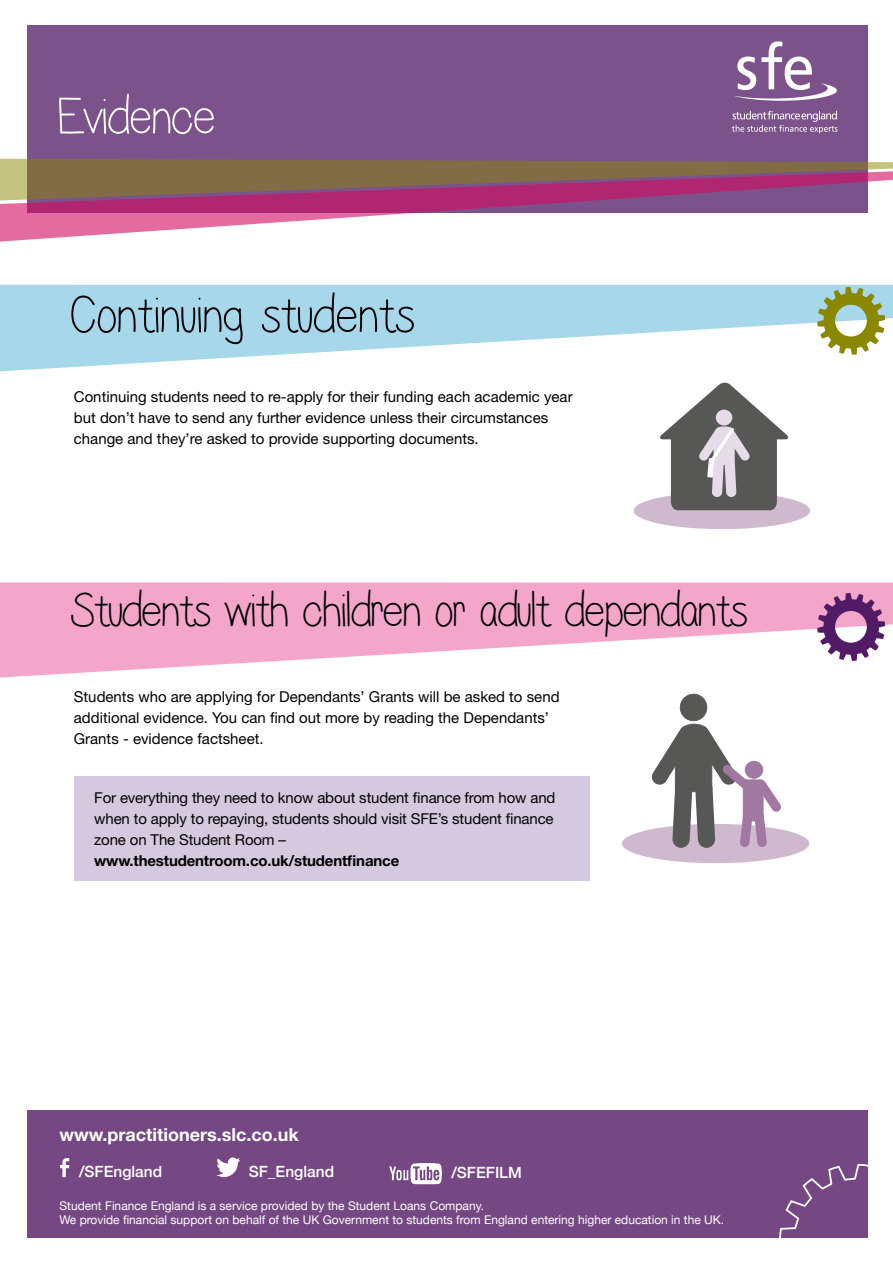
<style>
.page{position:relative;width:893px;height:1263px;background:#fff}
.page>*{position:absolute;margin:0;border:0;box-sizing:border-box;transform-origin:0 0}
.t1{font:54px "Lilian";letter-spacing:.02em;color:#000}
.t2{font:54px "Lilian";letter-spacing:.01em;color:#fff}
.t3{font:49.5px "Lilian";color:#000}
.t4{font:700 18px "Helvetica Neue LT Std";color:#fff}
.t5{font:500 15.45px "Helvetica Neue";color:#fff}
.t6{font:15px/21px "Helvetica Neue LT Std";color:#000}
.t7{font:12px/14.4px "Helvetica Neue";color:#fff}
.s1{font-weight:700}
</style>
<div class="page">
<div style="left:634px;top:492px;width:176px;height:37px;background:#ceb9ce;border-radius:50%"></div>
<svg style="left:659px;top:382px;width:130px;height:128px"></svg>
<div style="left:74px;top:777px;width:516px;height:104px;background:#d4c9de"></div>
<div style="left:622px;top:824px;width:187px;height:39px;background:#ceb9ce;border-radius:50%"></div>
<svg style="left:651px;top:694px;width:131px;height:154px"></svg>
<svg style="left:0;top:285px;width:893px;height:87px;fill:#a6d7ea"></svg>
<svg style="left:817px;top:287px;width:68px;height:68px"></svg>
<svg style="left:0;top:582px;width:893px;height:96px;fill:#f3a6c9"></svg>
<svg style="left:817px;top:593px;width:68px;height:68px"></svg>
<div style="left:27px;top:1110px;width:840px;height:127px;background:#754883"></div>
<svg style="left:778px;top:1163px;width:90px;height:75px"></svg>
<div style="left:27px;top:26px;width:840px;height:187px;background:#7c528a"></div>
<svg style="left:0;top:201px;width:868px;height:41px"></svg>
<svg style="left:0;top:159px;width:893px;height:42px"></svg>
<svg style="left:734px;top:41px;width:103px;height:60px"></svg>
<svg style="left:732px;top:111px;width:105px;height:22px"></svg>
<svg style="left:60px;top:1158px;width:9px;height:19px"></svg>
<svg style="left:216px;top:1157px;width:24px;height:20px"></svg>
<img style="left:389px;top:1163px;width:53px;height:21px">
<p class="t2" style="left:58px;top:93px;width:158px">Evidence</p>
<p class="t1" style="left:70px;top:291px;width:345px">Continuing students</p>
<p class="t6" style="left:74px;top:386px;width:500px">Continuing students need to re-apply for their funding each academic year but don’t have to send any further evidence unless their circumstances change and they’re asked to provide supporting documents.</p>
<p class="t3" style="left:70px;top:589px;width:678px">Students with children or adult dependants</p>
<p class="t6" style="left:74px;top:686px;width:487px">Students who are applying for Dependants’ Grants will be asked to send additional evidence. You can find out more by reading the Dependants’<br>Grants - evidence factsheet.</p>
<p class="t6" style="left:94px;top:787px;width:463px">For everything they need to know about student finance from how and when to apply to repaying, students should visit SFE’s student finance zone on The Student Room – <span class="s1">www.thestudentroom.co.uk/studentfinance</span></p>
<p class="t4" style="left:60px;top:1123px;width:241px">www.practitioners.slc.co.uk</p>
<p class="t5" style="left:79px;top:1159px;width:85px">/SFEngland</p>
<p class="t5" style="left:249px;top:1159px;width:87px">SF_England</p>
<p class="t5" style="left:451px;top:1160px;width:72px">/SFEFILM</p>
<p class="t7" style="left:60px;top:1199px;width:666px">Student Finance England is a service provided by the Student Loans Company.<br>We provide financial support on behalf of the UK Government to students from England entering higher education in the UK.</p>
</div>
